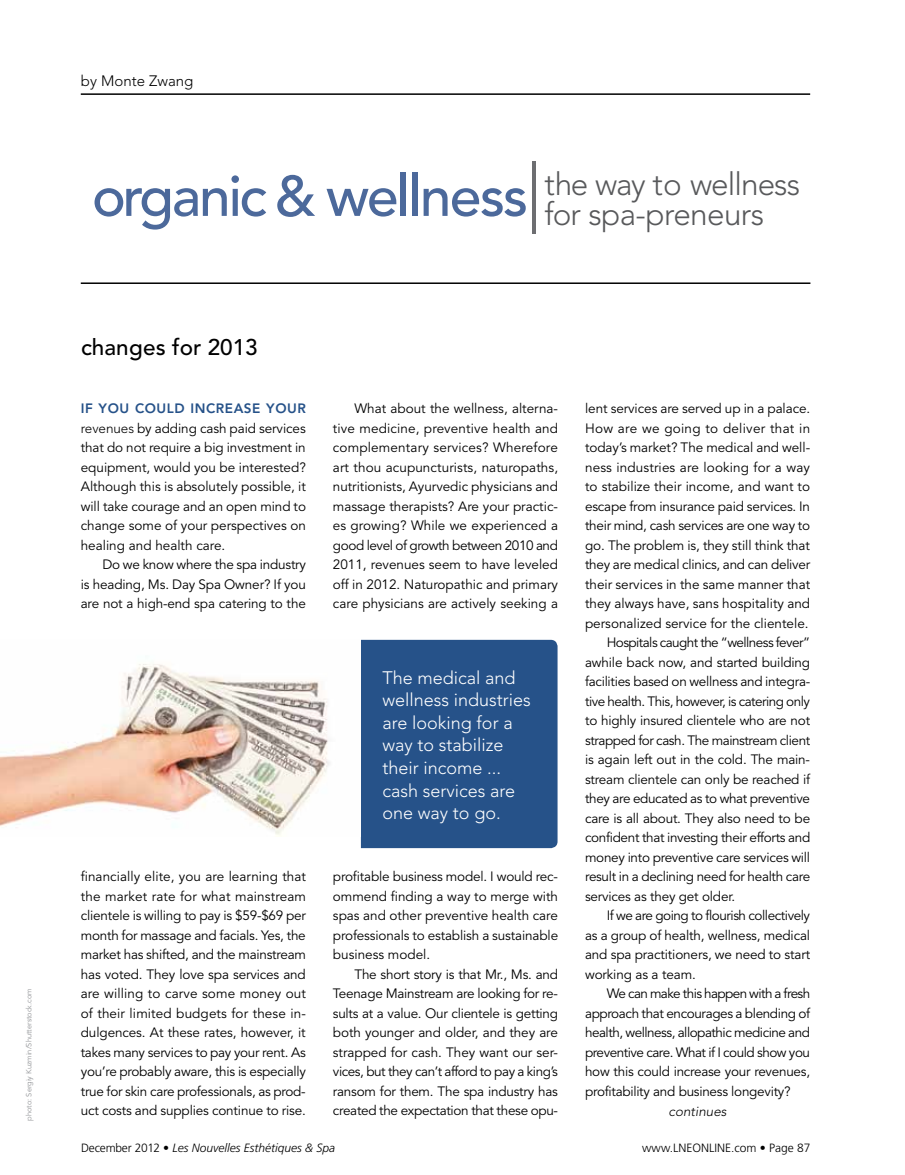
<style>
.page{position:relative;width:905px;height:1175px;background:#fff}
.page>*{position:absolute;margin:0;border:0;box-sizing:border-box;transform-origin:0 0}
.t1{font:500 57px "Avenir";letter-spacing:-.04em;color:#4c699b}
.t2{font:300 31.5px/30px "Avenir";letter-spacing:-.03em;color:#58595b}
.t3{font:500 22.5px "Avenir";color:#000}
.t4{font:300 18px/22.5px "Avenir";color:#fff}
.t5{font:300 15px "Avenir";color:#000}
.t6{font:13.5px/19.5px "Avenir";letter-spacing:-.015em;color:#000;text-align:justify}
.t7{font:13.5px "Avenir";letter-spacing:-.035em;color:#000}
.t8{font:13.5px "Avenir";letter-spacing:-.04em;color:#000}
.t9{font:13.5px "Avenir";letter-spacing:.01em;color:#000}
.t10{font:13.5px "Avenir";letter-spacing:-.045em;color:#000}
.t11{font:13.5px "Avenir";letter-spacing:.02em;color:#000}
.t12{font:italic 300 13.5px "Avenir";color:#000}
.t13{font:italic 300 12px "Frutiger";color:#000}
.t14{font:300 12px "Frutiger";color:#000}
.t15{font:7.5px "Avenir";color:#939598}
.s1{font-weight:300;font-size:72px;color:#6d6e71}
.s2{font-weight:800;color:#265289}
.s3{font-weight:300}
.s4{font-style:normal}
</style>
<div class="page">
<div style="left:361px;top:640px;width:196px;height:208px;background:#265289"></div>
<hr style="left:81px;top:93px;width:729px;height:2px;background:#000">
<hr style="left:81px;top:282px;width:729px;height:2px;background:#000">
<img style="left:0;top:664px;width:330px;height:172px">
<p class="t15" style="left:25px;top:1120px;width:134px;rotate:-90deg">photo: Sergiy Kuzmin/Shutterstock.com</p>
<p class="t5" style="left:81px;top:72px;width:114px">by Monte Zwang</p>
<h1 class="t1" style="left:92px;top:163px;width:451px">organic &amp; wellness<span class="s1">|</span></h1>
<h2 class="t2" style="left:544px;top:169px;width:257px">the way to wellness for spa-preneurs</h2>
<h3 class="t3" style="left:81px;top:334px;width:178px">changes for 2013</h3>
<p class="t6" style="left:81px;top:399px;width:227px"><span class="s2">IF YOU COULD INCREASE YOUR </span><span class="s3">revenues</span> by adding cash paid services that do not require a big investment in equipment, would you be interested?<br>Although this is absolutely possible, it will take courage and an open mind to change some of your perspectives on healing and health care.</p>
<p class="t6" style="left:81px;top:555px;width:227px;text-indent:22px">Do we know where the spa industry is heading, Ms. Day Spa Owner? If you are not a high-end spa catering to the</p>
<p class="t6" style="left:81px;top:867px;width:227px">financially elite, you are learning that the market rate for what mainstream clientele is willing to pay is $59-$69 per month for massage and facials. Yes, the market has shifted, and the mainstream has voted. They love spa services and are willing to carve some money out of their limited budgets for these in&shy;dulgences. At these rates, however, it takes many services to pay your rent. As you’re probably aware, this is especially true for skin care professionals, as prod&shy;uct costs and supplies continue to rise.</p>
<p class="t6" style="left:333px;top:399px;width:227px;text-indent:22px">What about the wellness, alterna&shy;tive medicine, preventive health and complementary services? Wherefore art thou acupuncturists, naturopaths, nutritionists, Ayurvedic physicians and massage therapists? Are your practic&shy;es growing? While we experienced a good level of growth between 2010 and 2011, revenues seem to have leveled off in 2012. Naturopathic and primary care physicians are actively seeking a</p>
<h3 class="t4" style="left:382px;top:666px;width:150px">The medical and wellness industries are looking for a way to stabilize their income ... cash services are one way to go.</h3>
<p class="t6" style="left:333px;top:867px;width:227px">profitable business model. I would rec&shy;ommend finding a way to merge with spas and other preventive health care professionals to establish a sustainable business model.</p>
<p class="t6" style="left:333px;top:965px;width:227px;text-indent:22px">The short story is that Mr., Ms. and Teenage Mainstream are looking for re&shy;sults at a value. Our clientele is getting both younger and older, and they are strapped for cash. They want our ser&shy;vices, but they can’t afford to pay a king’s ransom for them. The spa industry has created the expectation that these opu-</p>
<p class="t6" style="left:585px;top:399px;width:227px">lent services are served up in a palace.</p>
<p class="t11" style="left:585px;top:420px;width:227px">How are we going to deliver that in</p>
<p class="t6" style="left:585px;top:438px;width:226px">today’s market? The medical and well-</p>
<p class="t9" style="left:585px;top:459px;width:226px">ness industries are looking for a way</p>
<p class="t6" style="left:585px;top:477px;width:226px">to stabilize their income, and want to</p>
<p class="t6" style="left:585px;top:496px;width:226px">escape from insurance paid services. In</p>
<p class="t6" style="left:585px;top:516px;width:226px">their mind, cash services are one way to</p>
<p class="t6" style="left:585px;top:535px;width:226px">go. The problem is, they still think that</p>
<p class="t6" style="left:585px;top:555px;width:227px">they are medical clinics, and can deliver</p>
<p class="t6" style="left:585px;top:574px;width:226px">their services in the same manner that</p>
<p class="t6" style="left:585px;top:594px;width:227px">they always have, sans hospitality and</p>
<p class="t6" style="left:585px;top:613px;width:225px">personalized service for the clientele.</p>
<p class="t8" style="left:606px;top:635px;width:205px">Hospitals caught the “wellness fever”</p>
<p class="t6" style="left:585px;top:652px;width:227px">awhile back now, and started building</p>
<p class="t6" style="left:585px;top:672px;width:227px">facilities based on wellness and integra-</p>
<p class="t8" style="left:585px;top:693px;width:226px">tive health. This, however, is catering only</p>
<p class="t6" style="left:585px;top:711px;width:226px">to highly insured clientele who are not</p>
<p class="t6" style="left:585px;top:730px;width:227px">strapped for cash. The mainstream client</p>
<p class="t6" style="left:585px;top:750px;width:226px">is again left out in the cold. The main-</p>
<p class="t6" style="left:585px;top:769px;width:226px">stream clientele can only be reached if</p>
<p class="t6" style="left:585px;top:789px;width:226px">they are educated as to what preventive</p>
<p class="t6" style="left:585px;top:808px;width:227px">care is all about. They also need to be</p>
<p class="t6" style="left:585px;top:828px;width:227px">confident that investing their efforts and</p>
<p class="t6" style="left:585px;top:847px;width:226px">money into preventive care services will</p>
<p class="t6" style="left:585px;top:867px;width:227px">result in a declining need for health care</p>
<p class="t6" style="left:585px;top:886px;width:151px">services as they get older.</p>
<p class="t7" style="left:606px;top:907px;width:205px">If we are going to flourish collectively</p>
<p class="t6" style="left:585px;top:925px;width:226px">as a group of health, wellness, medical</p>
<p class="t6" style="left:585px;top:945px;width:227px">and spa practitioners, we need to start</p>
<p class="t6" style="left:585px;top:964px;width:112px">working as a team.</p>
<p class="t10" style="left:606px;top:985px;width:205px">We can make this happen with a fresh</p>
<p class="t6" style="left:585px;top:1003px;width:226px">approach that encourages a blending of</p>
<p class="t7" style="left:585px;top:1024px;width:226px">health, wellness, allopathic medicine and</p>
<p class="t7" style="left:585px;top:1044px;width:226px">preventive care. What if I could show you</p>
<p class="t6" style="left:585px;top:1062px;width:226px">how this could increase your revenues,</p>
<p class="t6" style="left:585px;top:1081px;width:207px">profitability and business longevity?</p>
<p class="t12" style="left:668px;top:1103px;width:60px">continues</p>
<p class="t13" style="left:81px;top:1141px;width:256px"><span class="s4">December 2012 •</span> Les Nouvelles Esthétiques &amp; Spa</p>
<p class="t14" style="left:642px;top:1141px;width:170px">www.lneonline.com • Page 87</p>
</div>
